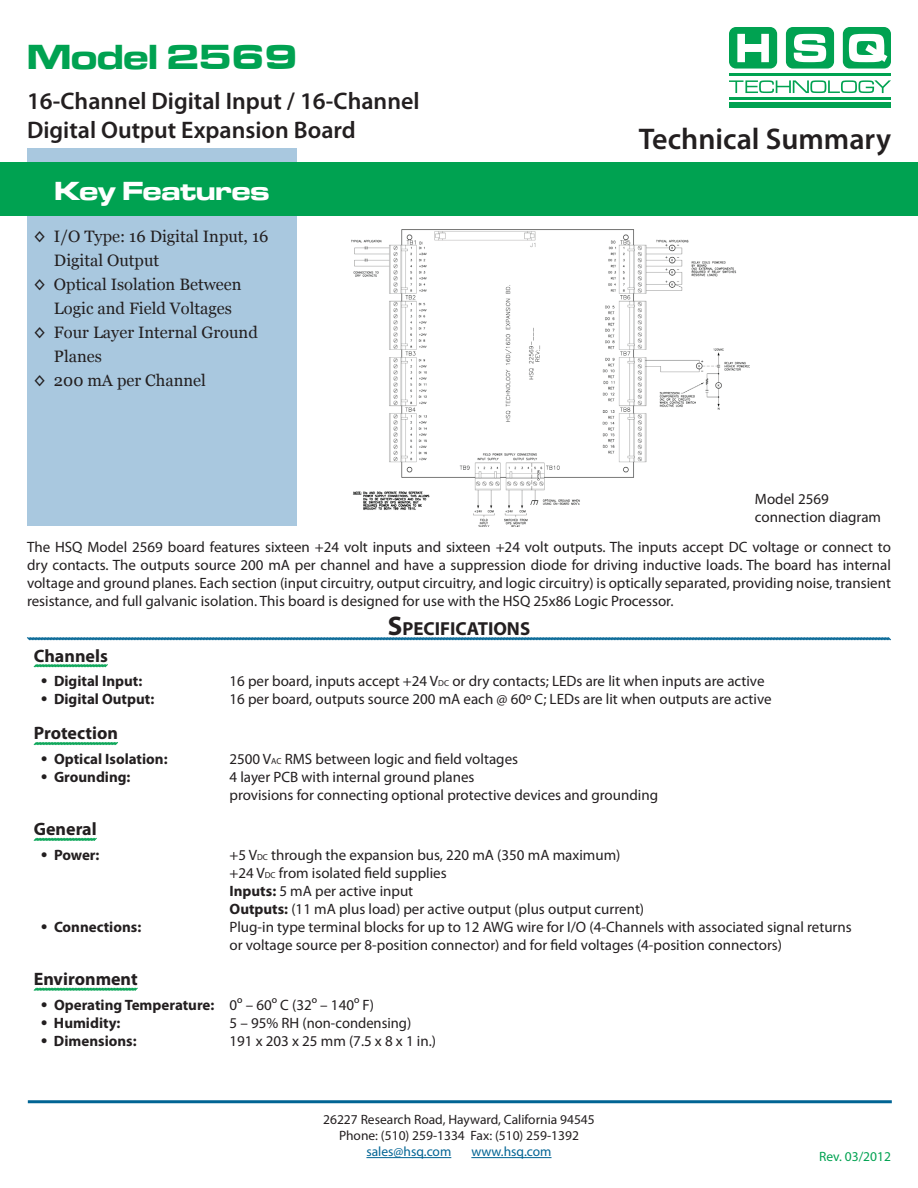
<style>
.page{position:relative;width:918px;height:1188px;background:#fff}
.page>*{position:absolute;margin:0;border:0;box-sizing:border-box;transform-origin:0 0}
.t1{font:36px "Microgramma D Bold Exte";color:#00a251}
.t2{font:600 30px "Myriad Pro";color:#231f20}
.t3{font:27px "Microgramma D Bold Exte";color:#fff}
.t4{font:600 24px/28.8px "Myriad Pro";color:#231f20}
.t5{font:700 18.9px "Myriad Pro";color:#231f20}
.t6{font:700 18px "Myriad Pro";color:#231f20}
.t7{font:16.5px "Georgia";color:#231f20}
.t8{font:15px/18px "Myriad Pro";color:#231f20}
.t9{font:700 15px "Myriad Pro";color:#231f20}
.t10{font:13.5px/16.2px "Myriad Pro";color:#231f20;text-align:center}
.t11{font:13.5px "Myriad Pro";color:#006494}
.t12{font:13.5px "Myriad Pro";color:#00a251}
.s1{font-weight:700}
.s2{font-size:27px}
.s3{font-family:"Arial";font-weight:900}
.s4{font-size:8.7px}
.s5{font-weight:400}
</style>
<div class="page">
<div style="left:729px;top:103px;width:162px;height:5px;background:#00a251"></div>
<hr style="left:729px;top:73px;width:162px;height:3px;background:#00a251">
<hr style="left:729px;top:98px;width:162px;height:2px;background:#00a251">
<div style="left:729px;top:27px;width:48px;height:42px;background:#00a251;border-radius:7px"></div>
<svg style="left:737px;top:34px;width:32px;height:28px"></svg>
<div style="left:786px;top:27px;width:48px;height:42px;background:#00a251;border-radius:7px"></div>
<svg style="left:794px;top:34px;width:32px;height:28px"></svg>
<div style="left:843px;top:27px;width:48px;height:42px;background:#00a251;border-radius:7px"></div>
<svg style="left:849px;top:34px;width:38px;height:28px"></svg>
<svg style="left:729px;top:80px;width:162px;height:13px"></svg>
<div style="left:27px;top:148px;width:270px;height:378px;background:#a9c8df"></div>
<div style="left:0;top:162px;width:918px;height:54px;background:#00a251"></div>
<svg style="left:33px;top:664px;width:75px;height:4px"></svg>
<svg style="left:33px;top:742px;width:85px;height:3px"></svg>
<svg style="left:33px;top:837px;width:64px;height:4px"></svg>
<svg style="left:33px;top:987px;width:105px;height:4px"></svg>
<hr style="left:366px;top:1157px;width:85px;height:1px;background:#006494">
<hr style="left:471px;top:1157px;width:81px;height:1px;background:#006494">
<hr style="left:28px;top:1100px;width:864px;height:3px;background:#006494">
<svg style="left:27px;top:637px;width:864px;height:4px;background:#629fbc"></svg>
<img style="left:351px;top:230px;width:399px;height:296px">
<h1 class="t1" style="left:27px;top:32px;width:272px">Model 2569</h1>
<h3 class="t4" style="left:27px;top:86px;width:394px">16-Channel Digital Input / 16-Channel<br>Digital Output Expansion Board</h3>
<h3 class="t3" style="left:55px;top:172px;width:216px">Key Features</h3>
<p class="t7" style="left:34px;top:226px;width:236px"><span class="s1">◊</span> I/O Type: 16 Digital Input, 16</p>
<p class="t7" style="left:54px;top:250px;width:107px">Digital Output</p>
<p class="t7" style="left:34px;top:274px;width:209px"><span class="s1">◊</span> Optical Isolation Between</p>
<p class="t7" style="left:54px;top:298px;width:180px">Logic and Field Voltages</p>
<p class="t7" style="left:34px;top:323px;width:226px"><span class="s1">◊</span> Four Layer Internal Ground</p>
<p class="t7" style="left:54px;top:347px;width:49px">Planes</p>
<p class="t7" style="left:34px;top:371px;width:174px"><span class="s1">◊</span> 200 mA per Channel</p>
<h2 class="t2" style="left:639px;top:119px;width:254px">Technical Summary</h2>
<p class="t8" style="left:755px;top:490px;width:128px">Model 2569 connection diagram</p>
<p class="t8" style="left:27px;top:538px;width:866px;text-align:justify">The HSQ Model 2569 board features sixteen +24 volt inputs and sixteen +24 volt outputs. The inputs accept DC voltage or connect to dry contacts. The outputs source 200 mA per channel and have a suppression diode for driving inductive loads. The board has internal voltage and ground planes. Each section (input circuitry, output circuitry, and logic circuitry) is optically separated, providing noise, transient resistance, and full galvanic isolation. This board is designed for use with the HSQ 25x86 Logic Processor.</p>
<p class="t5" style="left:388px;top:616px;width:142px"><span class="s2">S</span>PECIFICATIONS</p>
<p class="t6" style="left:34px;top:644px;width:76px">Channels</p>
<p class="t9" style="left:40px;top:671px;width:103px"><span class="s3">•</span> Digital Input:</p>
<p class="t8" style="left:230px;top:672px;width:537px">16 per board, inputs accept +24 V<span class="s4">DC</span> or dry contacts; LEDs are lit when inputs are active</p>
<p class="t9" style="left:41px;top:689px;width:115px"><span class="s3">•</span> Digital Output:</p>
<p class="t8" style="left:230px;top:690px;width:544px">16 per board, outputs source 200 mA each @ 60º C; LEDs are lit when outputs are active</p>
<p class="t6" style="left:34px;top:722px;width:86px">Protection</p>
<p class="t9" style="left:40px;top:749px;width:129px"><span class="s3">•</span> Optical Isolation:</p>
<p class="t8" style="left:230px;top:750px;width:290px">2500 V<span class="s4">AC</span> RMS between logic and field voltages</p>
<p class="t9" style="left:41px;top:767px;width:92px"><span class="s3">•</span> Grounding:</p>
<p class="t8" style="left:230px;top:768px;width:430px">4 layer PCB with internal ground planes<br>provisions for connecting optional protective devices and grounding</p>
<p class="t6" style="left:34px;top:817px;width:65px">General</p>
<p class="t9" style="left:40px;top:845px;width:60px"><span class="s3">•</span> Power:</p>
<p class="t8" style="left:230px;top:846px;width:416px">+5 V<span class="s4">DC</span> through the expansion bus, 220 mA (350 mA maximum) +24 V<span class="s4">DC</span> from isolated field supplies<br><span class="s1">Inputs:</span> 5 mA per active input<br><span class="s1">Outputs:</span> (11 mA plus load) per active output (plus output current)</p>
<p class="t9" style="left:41px;top:917px;width:102px"><span class="s3">•</span> Connections:</p>
<p class="t8" style="left:230px;top:918px;width:624px">Plug-in type terminal blocks for up to 12 AWG wire for I/O (4-Channels with associated signal returns or voltage source per 8-position connector) and for field voltages (4-position connectors)</p>
<p class="t6" style="left:34px;top:967px;width:105px">Environment</p>
<p class="t9" style="left:40px;top:995px;width:335px"><span class="s3">•</span> Operating Temperature: <span class="s5">0</span><sup>º</sup> <span class="s5">– 60</span><sup>º</sup> <span class="s5">C (32</span><sup>º</sup> <span class="s5">– 140</span><sup>º</sup> <span class="s5">F)</span></p>
<p class="t9" style="left:40px;top:1013px;width:82px"><span class="s3">•</span> Humidity:</p>
<p class="t8" style="left:229px;top:1014px;width:183px">5 – 95% RH (non-condensing)</p>
<p class="t9" style="left:40px;top:1031px;width:98px"><span class="s3">•</span> Dimensions:</p>
<p class="t8" style="left:229px;top:1032px;width:208px">191 x 203 x 25 mm (7.5 x 8 x 1 in.)</p>
<p class="t10" style="left:323px;top:1111px;width:273px">26227 Research Road, Hayward, California 94545<br>Phone: (510) 259-1334 Fax: (510) 259-1392</p>
<p class="t11" style="left:366px;top:1143px;width:86px">sales@hsq.com</p>
<p class="t11" style="left:471px;top:1143px;width:82px">www.hsq.com</p>
<p class="t12" style="left:819px;top:1148px;width:73px">Rev. 03/2012</p>
</div>
